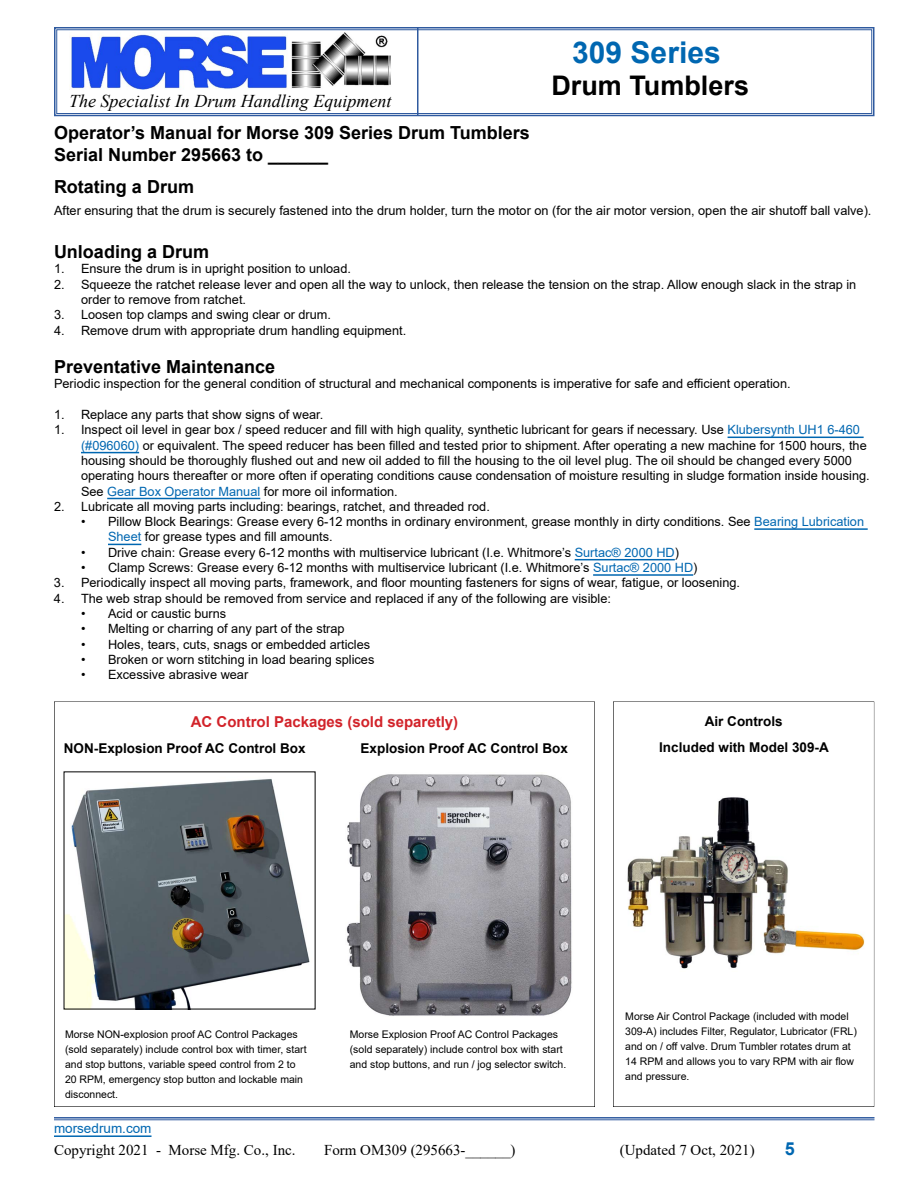
<style>
.page{position:relative;width:918px;height:1188px;background:#fff}
.page>*{position:absolute;margin:0;border:0;box-sizing:border-box;transform-origin:0 0}
.t1{font:700 30px "Arial";color:#0067b1}
.t2{font:700 27px "Arial";color:#000}
.t3{font:700 18px/21.6px "Arial";color:#000}
.t4{font:italic 18px "Times New Roman";color:#000}
.t5{font:700 18px "Arial";color:#0067b1}
.t6{font:15px "Times New Roman";color:#000}
.t7{font:700 15px "Arial";color:#d2232a}
.t8{font:700 13.5px/25.5px "Arial";color:#000;text-align:center}
.t9{font:13.5px "Arial";color:#0067b1}
.t10{font:12.75px/15.3px "Arial";color:#000}
.t11{font:10.5px/15px "Arial";color:#000}
.s1{color:#0067b1}
</style>
<div class="page">
<svg style="left:54px;top:27px;width:821px;height:90px"></svg>
<div style="left:56px;top:29px;width:816px;height:85px;border:1px solid #2f5a9f"></div>
<hr style="left:417px;top:28px;width:1px;height:88px;background:#2f5a9f">
<hr style="left:54px;top:1135px;width:98px;height:2px;background:#0067b1">
<hr style="left:54px;top:1117px;width:820px;height:2px;background:#2f5a9f">
<hr style="left:54px;top:1120px;width:820px;height:1px;background:#2f5a9f">
<hr style="left:728px;top:437px;width:136px;height:1px;background:#0067b1">
<hr style="left:81px;top:452px;width:58px;height:1px;background:#0067b1">
<hr style="left:107px;top:498px;width:153px;height:1px;background:#0067b1">
<hr style="left:754px;top:528px;width:114px;height:2px;background:#0067b1">
<hr style="left:108px;top:544px;width:33px;height:1px;background:#0067b1">
<hr style="left:575px;top:559px;width:100px;height:1px;background:#0067b1">
<hr style="left:593px;top:574px;width:100px;height:2px;background:#0067b1">
<div style="left:611px;top:698px;width:264px;height:410px;background:#808080;opacity:.75"></div>
<div style="left:51px;top:699px;width:545px;height:409px;background:#808080;opacity:.75"></div>
<h3 class="t4" style="left:69px;top:89px;width:324px">The Specialist In Drum Handling Equipment</h3>
<h3 class="t3" style="left:54px;top:122px;width:477px">Operator’s Manual for Morse 309 Series Drum Tumblers<br>Serial Number 295663 to ______</h3>
<h1 class="t1" style="left:572px;top:31px;width:150px">309 Series</h1>
<h2 class="t2" style="left:551px;top:67px;width:199px">Drum Tumblers</h2>
<h3 class="t3" style="left:54px;top:176px;width:142px">Rotating a Drum</h3>
<p class="t10" style="left:54px;top:202px;width:819px">After ensuring that the drum is securely fastened into the drum holder, turn the motor on (for the air motor version, open the air shutoff ball valve).</p>
<h3 class="t3" style="left:54px;top:241px;width:157px">Unloading a Drum</h3>
<p class="t10" style="left:54px;top:261px;width:299px">1. Ensure the drum is in upright position to unload.</p>
<p class="t10" style="left:81px;top:276px;width:777px;text-indent:-27px">2. Squeeze the ratchet release lever and open all the way to unlock, then release the tension on the strap. Allow enough slack in the strap in order to remove from ratchet.</p>
<p class="t10" style="left:54px;top:307px;width:279px">3. Loosen top clamps and swing clear or drum.</p>
<p class="t10" style="left:54px;top:323px;width:354px">4. Remove drum with appropriate drum handling equipment.</p>
<h3 class="t3" style="left:54px;top:356px;width:223px">Preventative Maintenance</h3>
<p class="t10" style="left:54px;top:376px;width:738px">Periodic inspection for the general condition of structural and mechanical components is imperative for safe and efficient operation.</p>
<p class="t10" style="left:54px;top:407px;width:271px">1. Replace any parts that show signs of wear.</p>
<p class="t10" style="left:81px;top:422px;width:790px;text-indent:-27px">1. Inspect oil level in gear box / speed reducer and fill with high quality, synthetic lubricant for gears if necessary. Use <span class="s1">Klubersynth UH1 6-460 (#096060)</span> or equivalent. The speed reducer has been filled and tested prior to shipment. After operating a new machine for 1500 hours, the housing should be thoroughly flushed out and new oil added to fill the housing to the oil level plug. The oil should be changed every 5000 operating hours thereafter or more often if operating conditions cause condensation of moisture resulting in sludge formation inside housing.<br>See <span class="s1">Gear Box Operator Manual</span> for more oil information.</p>
<p class="t10" style="left:54px;top:499px;width:437px">2. Lubricate all moving parts including: bearings, ratchet, and threaded rod.</p>
<p class="t10" style="left:108px;top:514px;width:758px;text-indent:-27px">• Pillow Block Bearings: Grease every 6-12 months in ordinary environment, grease monthly in dirty conditions. See <span class="s1">Bearing Lubrication<br>Sheet</span> for grease types and fill amounts.</p>
<p class="t10" style="left:81px;top:544px;width:600px">• Drive chain: Grease every 6-12 months with multiservice lubricant (I.e. Whitmore’s <span class="s1">Surtac® 2000 HD</span>)</p>
<p class="t10" style="left:81px;top:560px;width:618px">• Clamp Screws: Grease every 6-12 months with multiservice lubricant (I.e. Whitmore’s <span class="s1">Surtac® 2000 HD</span>)</p>
<p class="t10" style="left:54px;top:575px;width:688px">3. Periodically inspect all moving parts, framework, and floor mounting fasteners for signs of wear, fatigue, or loosening.</p>
<p class="t10" style="left:54px;top:590px;width:559px">4. The web strap should be removed from service and replaced if any of the following are visible:</p>
<p class="t10" style="left:81px;top:606px;width:147px">• Acid or caustic burns</p>
<p class="t10" style="left:81px;top:621px;width:265px">• Melting or charring of any part of the strap</p>
<p class="t10" style="left:81px;top:636px;width:291px">• Holes, tears, cuts, snags or embedded articles</p>
<p class="t10" style="left:81px;top:652px;width:295px">• Broken or worn stitching in load bearing splices</p>
<p class="t10" style="left:81px;top:667px;width:169px">• Excessive abrasive wear</p>
<p class="t7" style="left:191px;top:711px;width:269px">AC Control Packages (sold separetly)</p>
<p class="t8" style="left:64px;top:736px;width:243px">NON-Explosion Proof AC Control Box</p>
<p class="t8" style="left:361px;top:736px;width:209px">Explosion Proof AC Control Box</p>
<p class="t8" style="left:659px;top:709px;width:171px">Air Controls<br>Included with Model 309-A</p>
<p class="t11" style="left:65px;top:1027px;width:243px">Morse NON-explosion proof AC Control Packages (sold separately) include control box with timer, start and stop buttons, variable speed control from 2 to 20 RPM, emergency stop button and lockable main disconnect.</p>
<p class="t11" style="left:350px;top:1027px;width:218px">Morse Explosion Proof AC Control Packages (sold separately) include control box with start and stop buttons, and run / jog selector switch.</p>
<p class="t11" style="left:625px;top:1009px;width:233px">Morse Air Control Package (included with model 309-A) includes Filter, Regulator, Lubricator (FRL) and on / off valve. Drum Tumbler rotates drum at 14 RPM and allows you to vary RPM with air flow and pressure.</p>
<p class="t9" style="left:54px;top:1119px;width:99px">morsedrum.com</p>
<p class="t6" style="left:54px;top:1139px;width:243px">Copyright 2021 - Morse Mfg. Co., Inc.</p>
<p class="t6" style="left:324px;top:1139px;width:193px">Form OM309 (295663-______)</p>
<p class="t6" style="left:620px;top:1139px;width:136px">(Updated 7 Oct, 2021)</p>
<h3 class="t5" style="left:785px;top:1136px;width:12px">5</h3>
</div>
